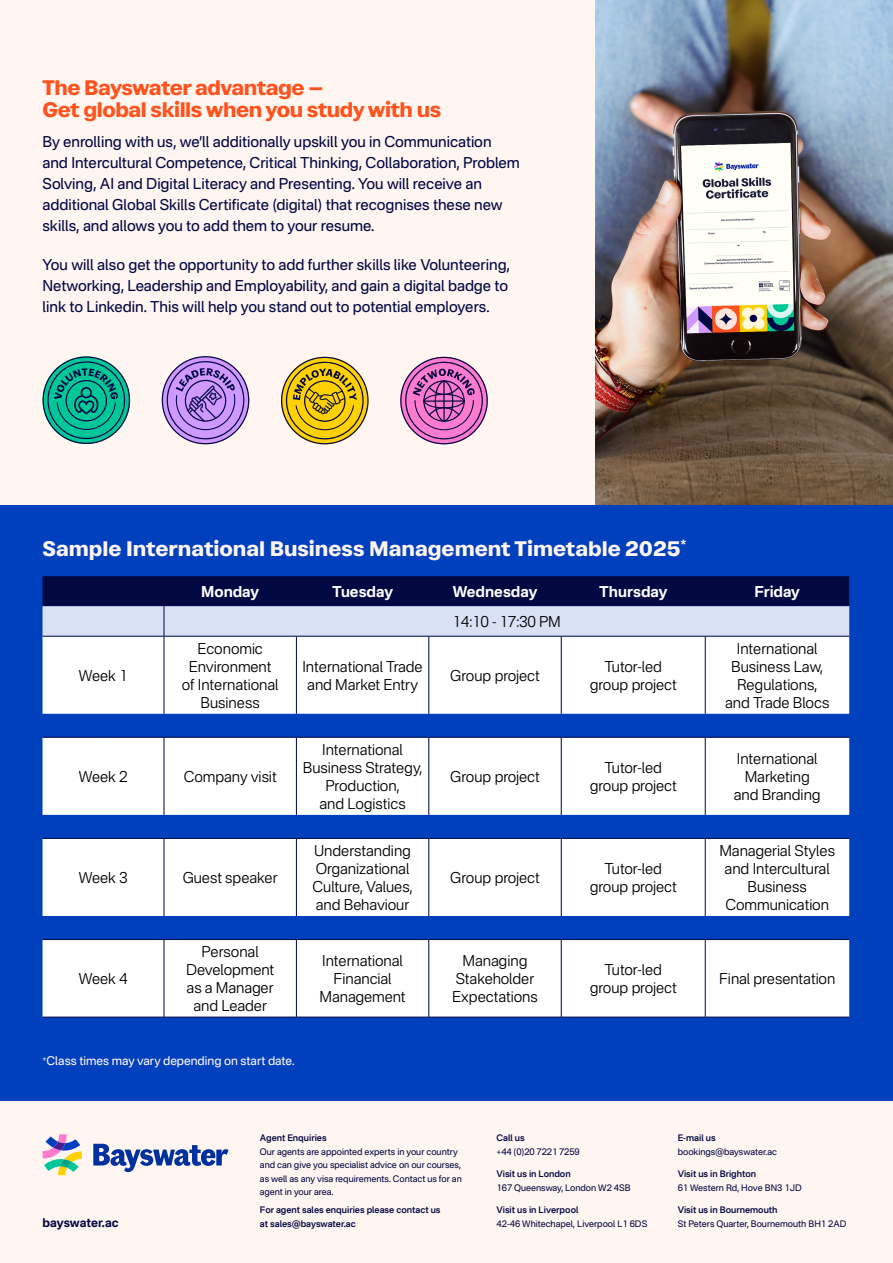
<style>
.page{position:relative;width:893px;height:1263px;background:#fff6f1}
.page>*{position:absolute;margin:0;border:0;box-sizing:border-box;transform-origin:0 0}
.Subheader{font:700 21px/22.5px "Atak";letter-spacing:-.02em;color:#ff521c}
.t1{font:700 21px "Atak";color:#fff6f1}
.Body_8_5_10{font:300 15px/18px "Nacelle";letter-spacing:-.005em;color:#000;text-align:center}
.Subheader-2{font:15px/21px "Nacelle";color:#020842}
.Large_Body{font:15px/21px "Nacelle";color:#020842}
.Body_8_5_10-2{font:700 15px "Nacelle";letter-spacing:-.005em;color:#fff}
.t2{font:12px "Nacelle";color:#fff6f1}
.URL{font:700 12px "Nacelle";letter-spacing:-.005em;color:#020842}
.t3{font:9px/13.5px "Nacelle";color:#020842}
.t4{font:600 9px/13.5px "Nacelle";letter-spacing:-.005em;color:#020842}
</style>
<div class="page">
<img style="left:595px;top:0;width:298px;height:506px">
<div style="left:0;top:506px;width:893px;height:595px;background:#0040bd"></div>
<svg style="left:43px;top:576px;width:806px;height:60px"></svg>
<svg style="left:43px;top:637px;width:121px;height:380px;fill:#fff"></svg>
<svg style="left:164px;top:637px;width:132px;height:380px;fill:#fff"></svg>
<svg style="left:296px;top:637px;width:553px;height:380px;fill:#fff"></svg>
<hr style="left:43px;top:1017px;width:58px;height:1px;background:#020842">
<hr style="left:101px;top:1017px;width:63px;height:1px;background:#020842">
<hr style="left:164px;top:1017px;width:132px;height:1px;background:#020842">
<hr style="left:296px;top:1017px;width:133px;height:1px;background:#020842">
<hr style="left:429px;top:1017px;width:132px;height:1px;background:#020842">
<hr style="left:561px;top:1017px;width:144px;height:1px;background:#020842">
<hr style="left:705px;top:1017px;width:144px;height:1px;background:#020842">
<hr style="left:43px;top:636px;width:58px;height:1px;background:#020842">
<hr style="left:101px;top:636px;width:63px;height:1px;background:#020842">
<hr style="left:164px;top:636px;width:132px;height:1px;background:#020842">
<hr style="left:296px;top:636px;width:133px;height:1px;background:#020842">
<hr style="left:429px;top:636px;width:132px;height:1px;background:#020842">
<hr style="left:561px;top:636px;width:144px;height:1px;background:#020842">
<hr style="left:705px;top:636px;width:144px;height:1px;background:#020842">
<hr style="left:164px;top:606px;width:1px;height:30px;background:#020842">
<hr style="left:164px;top:636px;width:1px;height:78px;background:#020842">
<hr style="left:296px;top:636px;width:1px;height:78px;background:#020842">
<hr style="left:429px;top:636px;width:1px;height:78px;background:#020842">
<hr style="left:561px;top:636px;width:1px;height:78px;background:#020842">
<hr style="left:705px;top:636px;width:1px;height:78px;background:#020842">
<hr style="left:43px;top:737px;width:58px;height:1px;background:#020842">
<hr style="left:101px;top:737px;width:63px;height:1px;background:#020842">
<hr style="left:164px;top:737px;width:132px;height:1px;background:#020842">
<hr style="left:296px;top:737px;width:133px;height:1px;background:#020842">
<hr style="left:429px;top:737px;width:132px;height:1px;background:#020842">
<hr style="left:561px;top:737px;width:144px;height:1px;background:#020842">
<hr style="left:705px;top:737px;width:144px;height:1px;background:#020842">
<hr style="left:164px;top:737px;width:1px;height:78px;background:#020842">
<hr style="left:296px;top:737px;width:1px;height:78px;background:#020842">
<hr style="left:429px;top:737px;width:1px;height:78px;background:#020842">
<hr style="left:561px;top:737px;width:1px;height:78px;background:#020842">
<hr style="left:705px;top:737px;width:1px;height:78px;background:#020842">
<hr style="left:43px;top:838px;width:58px;height:1px;background:#020842">
<hr style="left:101px;top:838px;width:63px;height:1px;background:#020842">
<hr style="left:164px;top:838px;width:132px;height:1px;background:#020842">
<hr style="left:296px;top:838px;width:133px;height:1px;background:#020842">
<hr style="left:429px;top:838px;width:132px;height:1px;background:#020842">
<hr style="left:561px;top:838px;width:144px;height:1px;background:#020842">
<hr style="left:705px;top:838px;width:144px;height:1px;background:#020842">
<hr style="left:164px;top:839px;width:1px;height:77px;background:#020842">
<hr style="left:296px;top:839px;width:1px;height:77px;background:#020842">
<hr style="left:429px;top:839px;width:1px;height:77px;background:#020842">
<hr style="left:561px;top:839px;width:1px;height:77px;background:#020842">
<hr style="left:705px;top:839px;width:1px;height:77px;background:#020842">
<hr style="left:43px;top:939px;width:58px;height:1px;background:#020842">
<hr style="left:101px;top:939px;width:63px;height:1px;background:#020842">
<hr style="left:164px;top:939px;width:132px;height:1px;background:#020842">
<hr style="left:296px;top:939px;width:133px;height:1px;background:#020842">
<hr style="left:429px;top:939px;width:132px;height:1px;background:#020842">
<hr style="left:561px;top:939px;width:144px;height:1px;background:#020842">
<hr style="left:705px;top:939px;width:144px;height:1px;background:#020842">
<hr style="left:164px;top:940px;width:1px;height:77px;background:#020842">
<hr style="left:296px;top:940px;width:1px;height:77px;background:#020842">
<hr style="left:429px;top:940px;width:1px;height:77px;background:#020842">
<hr style="left:561px;top:940px;width:1px;height:77px;background:#020842">
<hr style="left:705px;top:940px;width:1px;height:77px;background:#020842">
<svg style="left:43px;top:356px;width:87px;height:88px"></svg>
<svg style="left:281px;top:357px;width:88px;height:87px"></svg>
<svg style="left:400px;top:357px;width:88px;height:87px"></svg>
<svg style="left:162px;top:356px;width:87px;height:88px"></svg>
<svg style="left:93px;top:1144px;width:136px;height:28px"></svg>
<svg style="left:43px;top:1134px;width:39px;height:41px"></svg>
<p class="Subheader" style="left:43px;top:76px;width:400px">The Bayswater advantage –<br>Get global skills when you study with us</p>
<p class="Subheader-2" style="left:43px;top:131px;width:479px">By enrolling with us, we’ll additionally upskill you in Communication and Intercultural Competence, Critical Thinking, Collaboration, Problem Solving, AI and Digital Literacy and Presenting. You will receive an additional Global Skills Certificate (digital) that recognises these new skills, and allows you to add them to your resume.</p>
<p class="Large_Body" style="left:43px;top:254px;width:469px">You will also get the opportunity to add further skills like Volunteering,<br>Networking, Leadership and Employability, and gain a digital badge to link to Linkedin. This will help you stand out to potential employers.</p>
<p class="t1" style="left:43px;top:535px;width:645px">Sample International Business Management Timetable 2025<sup>*</sup></p>
<p class="Body_8_5_10" style="left:79px;top:666px;width:50px">Week 1</p>
<p class="Body_8_5_10-2" style="left:201px;top:582px;width:59px">Monday</p>
<p class="Body_8_5_10-2" style="left:332px;top:582px;width:62px">Tuesday</p>
<p class="Body_8_5_10-2" style="left:453px;top:582px;width:86px">Wednesday</p>
<p class="Body_8_5_10-2" style="left:599px;top:582px;width:70px">Thursday</p>
<p class="Body_8_5_10-2" style="left:755px;top:582px;width:47px">Friday</p>
<p class="Body_8_5_10" style="left:452px;top:612px;width:110px">14:10 - 17:30 PM</p>
<p class="Body_8_5_10" style="left:182px;top:639px;width:98px">Economic<br>Environment of International<br>Business</p>
<p class="Body_8_5_10" style="left:302px;top:657px;width:122px">International Trade and Market Entry</p>
<p class="Body_8_5_10" style="left:450px;top:666px;width:91px">Group project</p>
<p class="Body_8_5_10" style="left:590px;top:657px;width:89px">Tutor-led group project</p>
<p class="Body_8_5_10" style="left:725px;top:639px;width:106px">International<br>Business Law,<br>Regulations, and Trade Blocs</p>
<p class="Body_8_5_10" style="left:79px;top:767px;width:50px">Week 2</p>
<p class="Body_8_5_10" style="left:184px;top:767px;width:95px">Company visit</p>
<p class="Body_8_5_10" style="left:79px;top:868px;width:50px">Week 3</p>
<p class="Body_8_5_10" style="left:183px;top:868px;width:96px">Guest speaker</p>
<p class="Body_8_5_10" style="left:303px;top:740px;width:121px">International<br>Business Strategy,<br>Production,<br>and Logistics</p>
<p class="Body_8_5_10" style="left:312px;top:841px;width:102px;text-align:left">Understanding<br>Organizational<br>Culture, Values, and Behaviour</p>
<p class="Body_8_5_10" style="left:450px;top:767px;width:91px">Group project</p>
<p class="Body_8_5_10" style="left:590px;top:758px;width:89px">Tutor-led group project</p>
<p class="Body_8_5_10" style="left:734px;top:749px;width:88px">International<br>Marketing and Branding</p>
<p class="Body_8_5_10" style="left:450px;top:868px;width:91px">Group project</p>
<p class="Body_8_5_10" style="left:590px;top:859px;width:89px">Tutor-led group project</p>
<p class="Body_8_5_10" style="left:719px;top:841px;width:117px">Managerial Styles and Intercultural<br>Business<br>Communication</p>
<p class="Body_8_5_10" style="left:79px;top:969px;width:50px">Week 4</p>
<p class="Body_8_5_10" style="left:186px;top:942px;width:90px">Personal<br>Development as a Manager and Leader</p>
<p class="Body_8_5_10" style="left:320px;top:951px;width:88px">International<br>Financial<br>Management</p>
<p class="Body_8_5_10" style="left:452px;top:951px;width:87px">Managing<br>Stakeholder<br>Expectations</p>
<p class="Body_8_5_10" style="left:590px;top:960px;width:89px">Tutor-led group project</p>
<p class="Body_8_5_10" style="left:719px;top:969px;width:118px">Final presentation</p>
<p class="t2" style="left:43px;top:1053px;width:254px"><sup>*</sup>Class times may vary depending on start date.</p>
<p class="URL" style="left:43px;top:1215px;width:78px">bayswater.ac</p>
<p class="t4" style="left:260px;top:1131px;width:68px">Agent Enquiries</p>
<p class="t3" style="left:260px;top:1145px;width:203px">Our agents are appointed experts in your country and can give you specialist advice on our courses, as well as any visa requirements. Contact us for an agent in your area.</p>
<p class="t4" style="left:260px;top:1203px;width:182px">For agent sales enquiries please contact us at sales@bayswater.ac</p>
<p class="t4" style="left:496px;top:1131px;width:30px">Call us</p>
<p class="t3" style="left:496px;top:1145px;width:85px">+44 (0)20 7221 7259</p>
<p class="t4" style="left:496px;top:1167px;width:76px">Visit us in London</p>
<p class="t3" style="left:496px;top:1180px;width:136px">167 Queensway, London W2 4SB</p>
<p class="t4" style="left:496px;top:1203px;width:83px">Visit us in Liverpool</p>
<p class="t3" style="left:496px;top:1216px;width:152px">42-46 Whitechapel, Liverpool L1 6DS</p>
<p class="t4" style="left:678px;top:1131px;width:39px">E-mail us</p>
<p class="t3" style="left:678px;top:1145px;width:101px">bookings@bayswater.ac</p>
<p class="t4" style="left:678px;top:1167px;width:80px">Visit us in Brighton</p>
<p class="t3" style="left:678px;top:1180px;width:125px">61 Western Rd, Hove BN3 1JD</p>
<p class="t4" style="left:678px;top:1203px;width:101px">Visit us in Bournemouth</p>
<p class="t3" style="left:678px;top:1216px;width:170px">St Peters Quarter, Bournemouth BH1 2AD</p>
</div>
